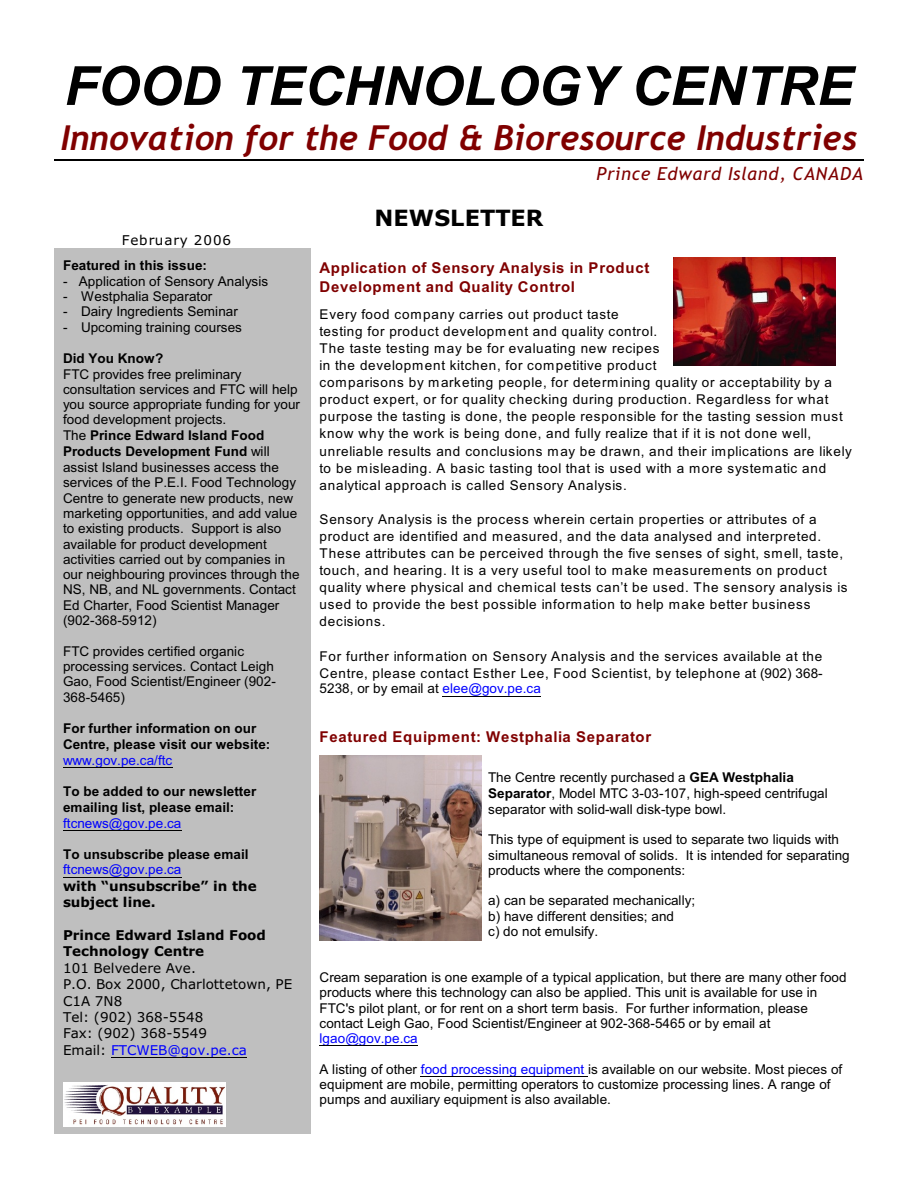
<style>
.page{position:relative;width:918px;height:1188px;background:#fff}
.page>*{position:absolute;margin:0;border:0;box-sizing:border-box;transform-origin:0 0}
.t1{font:italic 700 54px "Arial";color:#000}
.t2{font:italic 700 34.5px "Trebuchet MS";letter-spacing:.005em;color:#800000}
.t3{font:700 22.35px "Verdana";color:#000}
.t4{font:italic 18px "Trebuchet MS";letter-spacing:.05em;color:#800000}
.t5{font:700 15px/19px "Arial";letter-spacing:.05em;color:#800000}
.t6{font:13.5px/15.5px "Arial";letter-spacing:.005em;color:#000}
.t7{font:13.5px/17.1px "Arial";letter-spacing:.055em;color:#000}
.t8{font:13.5px/17.1px "Arial";letter-spacing:.06em;color:#000}
.t9{font:700 13.5px/16.2px "Arial";letter-spacing:.005em;color:#000}
.t10{font:13.5px/16.4px "Verdana";color:#000}
.t11{font:700 13.5px/16.4px "Verdana";color:#000}
.t12{font:13.5px "Arial";letter-spacing:.005em;color:#00f}
.t13{font:13.5px "Verdana";letter-spacing:.065em;color:#000}
.s1{font-weight:700}
.s2{color:#00f}
</style>
<div class="page">
<div style="left:54px;top:248px;width:256px;height:886px;background:#bfbfbf"></div>
<hr style="left:63px;top:767px;width:109px;height:1px;background:#000">
<hr style="left:63px;top:830px;width:118px;height:1px;background:#000">
<hr style="left:63px;top:877px;width:118px;height:1px;background:#000">
<hr style="left:111px;top:1057px;width:136px;height:1px;background:#000">
<hr style="left:443px;top:696px;width:98px;height:1px;background:#000">
<hr style="left:320px;top:1046px;width:98px;height:1px;background:#000">
<hr style="left:421px;top:1076px;width:167px;height:1px;background:#000">
<hr style="left:54px;top:159px;width:810px;height:2px;background:#000">
<img style="left:63px;top:1082px;width:162px;height:45px">
<img style="left:674px;top:257px;width:162px;height:109px">
<img style="left:320px;top:756px;width:162px;height:184px">
<h1 class="t1" style="left:65px;top:66px;width:790px">FOOD TECHNOLOGY CENTRE</h1>
<h2 class="t2" style="left:61px;top:125px;width:798px">Innovation for the Food &amp; Bioresource Industries</h2>
<h3 class="t4" style="left:597px;top:167px;width:268px">Prince Edward Island, CANADA</h3>
<h3 class="t3" style="left:375px;top:208px;width:170px">NEWSLETTER</h3>
<p class="t13" style="left:122px;top:235px;width:111px">February 2006</p>
<p class="t9" style="left:63px;top:259px;width:145px">Featured in this issue:</p>
<p class="t6" style="left:63px;top:275px;width:207px">- Application of Sensory Analysis</p>
<p class="t6" style="left:63px;top:290px;width:151px">- Westphalia Separator</p>
<p class="t6" style="left:63px;top:305px;width:177px">- Dairy Ingredients Seminar</p>
<p class="t6" style="left:63px;top:321px;width:181px">- Upcoming training courses</p>
<p class="t9" style="left:63px;top:351px;width:102px">Did You Know?</p>
<p class="t6" style="left:63px;top:367px;width:239px">FTC provides free preliminary consultation services and FTC will help you source appropriate funding for your food development projects.<br>The <span class="s1">Prince Edward Island Food Products Development Fund</span> will assist Island businesses access the services of the P.E.I. Food Technology Centre to generate new products, new marketing opportunities, and add value to existing products. Support is also available for product development activities carried out by companies in our neighbouring provinces through the NS, NB, and NL governments. Contact Ed Charter, Food Scientist Manager (902-368-5912)</p>
<p class="t6" style="left:63px;top:645px;width:215px">FTC provides certified organic processing services. Contact Leigh<br>Gao, Food Scientist/Engineer (902-<br>368-5465)</p>
<p class="t9" style="left:63px;top:721px;width:209px">For further information on our<br>Centre, please visit our website:</p>
<p class="t12" style="left:63px;top:755px;width:111px">www.gov.pe.ca/ftc</p>
<p class="t9" style="left:63px;top:784px;width:195px">To be added to our newsletter emailing list, please email:</p>
<p class="t12" style="left:63px;top:818px;width:120px">ftcnews@gov.pe.ca</p>
<p class="t9" style="left:63px;top:847px;width:187px">To unsubscribe please email</p>
<p class="t12" style="left:63px;top:865px;width:120px">ftcnews@gov.pe.ca</p>
<p class="t11" style="left:63px;top:879px;width:195px">with “unsubscribe” in the subject line.</p>
<p class="t11" style="left:63px;top:928px;width:204px">Prince Edward Island Food<br>Technology Centre</p>
<p class="t10" style="left:63px;top:961px;width:231px">101 Belvedere Ave.<br>P.O. Box 2000, Charlottetown, PE<br>C1A 7N8<br>Tel: (902) 368-5548<br>Fax: (902) 368-5549<br>Email: <span class="s2">FTCWEB@gov.pe.ca</span></p>
<p class="t5" style="left:320px;top:259px;width:331px">Application of Sensory Analysis in Product<br>Development and Quality Control</p>
<p class="t7" style="left:320px;top:307px;width:534px">Every food company carries out product taste<br>testing for product development and quality control.<br>The taste testing may be for evaluating new recipes<br>in the development kitchen, for competitive product<br>comparisons by marketing people, for determining quality or acceptability by a product expert, or for quality checking during production. Regardless for what purpose the tasting is done, the people responsible for the tasting session must know why the work is being done, and fully realize that if it is not done well, unreliable results and conclusions may be drawn, and their implications are likely to be misleading. A basic tasting tool that is used with a more systematic and analytical approach is called Sensory Analysis.</p>
<p class="t8" style="left:320px;top:512px;width:529px">Sensory Analysis is the process wherein certain properties or attributes of a product are identified and measured, and the data analysed and interpreted.<br>These attributes can be perceived through the five senses of sight, smell, taste, touch, and hearing. It is a very useful tool to make measurements on product quality where physical and chemical tests can’t be used. The sensory analysis is used to provide the best possible information to help make better business decisions.</p>
<p class="t7" style="left:320px;top:649px;width:505px">For further information on Sensory Analysis and the services available at the<br>Centre, please contact Esther Lee, Food Scientist, by telephone at (902) 368-</p>
<p class="t6" style="left:320px;top:682px;width:223px">5238, or by email at <span class="s2">elee@gov.pe.ca</span></p>
<p class="t5" style="left:320px;top:729px;width:333px">Featured Equipment: Westphalia Separator</p>
<p class="t6" style="left:488px;top:770px;width:341px;line-height:15.9px">The Centre recently purchased a <span class="s1">GEA Westphalia<br>Separator</span>, Model MTC 3-03-107, high-speed centrifugal separator with solid-wall disk-type bowl.</p>
<p class="t6" style="left:488px;top:833px;width:363px">This type of equipment is used to separate two liquids with simultaneous removal of solids. It is intended for separating products where the components:</p>
<p class="t6" style="left:488px;top:894px;width:209px">a) can be separated mechanically; b) have different densities; and<br>c) do not emulsify.</p>
<p class="t6" style="left:320px;top:971px;width:529px">Cream separation is one example of a typical application, but there are many other food products where this technology can also be applied. This unit is available for use in FTC's pilot plant, or for rent on a short term basis. For further information, please contact Leigh Gao, Food Scientist/Engineer at 902-368-5465 or by email at</p>
<p class="t12" style="left:320px;top:1033px;width:100px">lgao@gov.pe.ca</p>
<p class="t6" style="left:320px;top:1063px;width:524px">A listing of other <span class="s2">food processing equipment</span> is available on our website. Most pieces of equipment are mobile, permitting operators to customize processing lines. A range of pumps and auxiliary equipment is also available.</p>
</div>
